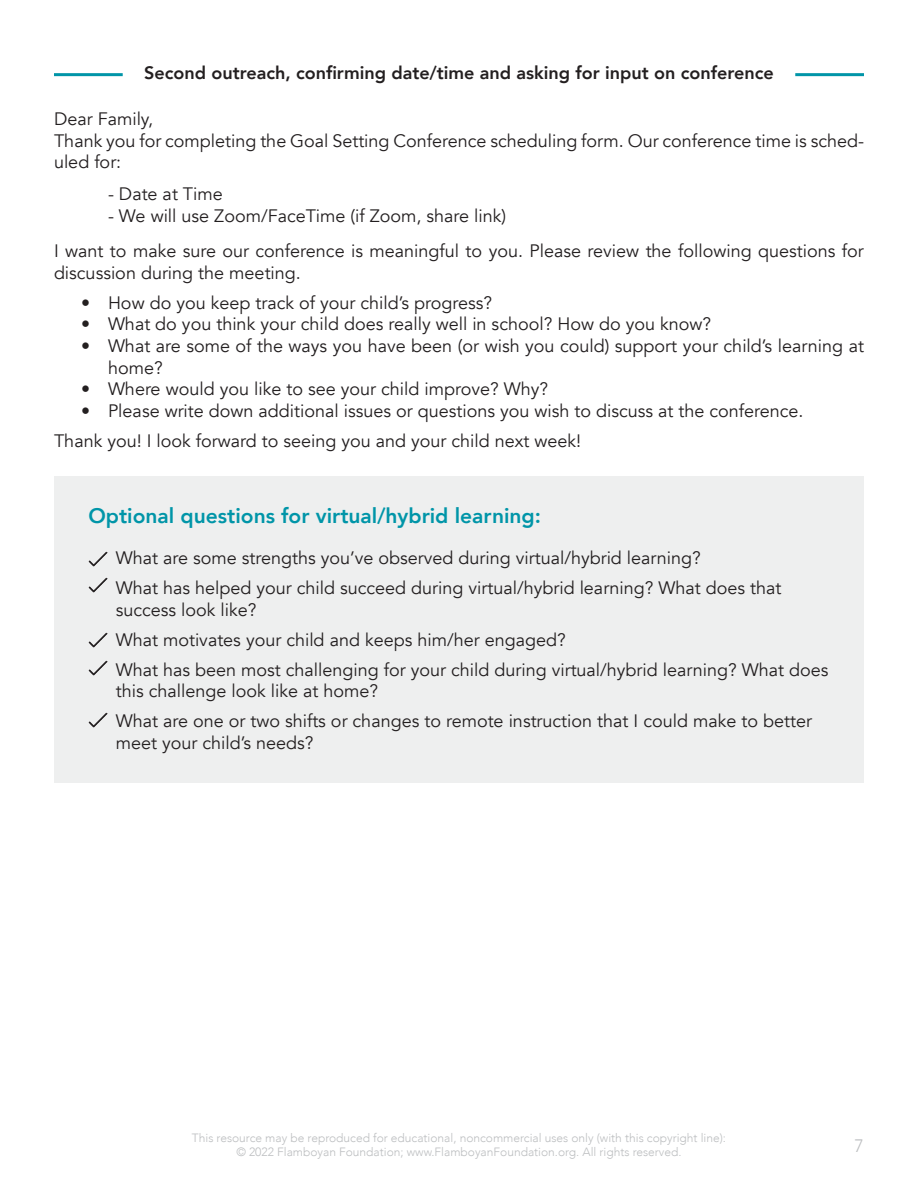
<style>
.page{position:relative;width:918px;height:1188px;background:#fff}
.page>*{position:absolute;margin:0;border:0;box-sizing:border-box;transform-origin:0 0}
.t1{font:800 21px "Avenir";color:#0095a8}
.t2{font:18px/30px "Avenir";color:#231f20}
.t3{font:800 18px "Avenir";color:#231f20}
.t4{font:300 18px "Avenir";color:#bcbec0}
.t5{font:300 12px/14.4px "Avenir";color:#bcbec0;text-align:center}
</style>
<div class="page">
<hr style="left:54px;top:73px;width:69px;height:3px;background:#0095a8">
<hr style="left:795px;top:73px;width:69px;height:3px;background:#0095a8">
<div style="left:54px;top:477px;width:810px;height:306px;background:#eeefef"></div>
<img style="left:89px;top:551px;width:19px;height:15px">
<img style="left:89px;top:577px;width:19px;height:15px">
<img style="left:89px;top:632px;width:19px;height:15px">
<img style="left:89px;top:661px;width:19px;height:15px">
<img style="left:89px;top:713px;width:19px;height:15px">
<p class="t3" style="left:144px;top:59px;width:631px">Second outreach, confirming date/time and asking for input on conference</p>
<p class="t2" style="left:54px;top:109px;width:812px;line-height:21.6px">Dear Family,<br>Thank you for completing the Goal Setting Conference scheduling form. Our conference time is sched&shy;uled for:</p>
<p class="t2" style="left:108px;top:180px;width:116px">-- Date at Time</p>
<p class="t2" style="left:54px;top:199px;width:811px;line-height:35.1px;text-indent:54px">- We will use Zoom/FaceTime (if Zoom, share link)<br>I want to make sure our conference is meaningful to you. Please review the following questions for</p>
<p class="t2" style="left:54px;top:258px;width:248px">discussion during the meeting.</p>
<p class="t2" style="left:81px;top:288px;width:413px">• How do you keep track of your child’s progress?</p>
<p class="t2" style="left:81px;top:310px;width:632px">• What do you think your child does really well in school? How do you know?</p>
<p class="t2" style="left:108px;top:335px;width:758px;line-height:21.6px;text-indent:-27px">• What are some of the ways you have been (or wish you could) support your child’s learning at home?</p>
<p class="t2" style="left:81px;top:374px;width:469px">• Where would you like to see your child improve? Why?</p>
<p class="t2" style="left:54px;top:396px;width:751px;text-indent:27px">• Please write down additional issues or questions you wish to discuss at the conference.<br>Thank you! I look forward to seeing you and your child next week!</p>
<p class="t1" style="left:88px;top:499px;width:454px">Optional questions for virtual/hybrid learning:</p>
<p class="t2" style="left:116px;top:543px;width:667px">What are some strengths you’ve observed during virtual/hybrid learning?<br>What has helped your child succeed during virtual/hybrid learning? What does that</p>
<p class="t2" style="left:116px;top:595px;width:714px">success look like?<br>What motivates your child and keeps him/her engaged?<br>What has been most challenging for your child during virtual/hybrid learning? What does</p>
<p class="t2" style="left:116px;top:676px;width:698px">this challenge look like at home?<br>What are one or two shifts or changes to remote instruction that I could make to better</p>
<p class="t2" style="left:116px;top:728px;width:199px">meet your child’s needs?</p>
<p class="t5" style="left:192px;top:1130px;width:536px">This resource may be reproduced for educational, noncommercial uses only (with this copyright line): © 2022 Flamboyan Foundation; www.FlamboyanFoundation.org. All rights reserved.</p>
<p class="t4" style="left:855px;top:1135px;width:11px">7</p>
</div>
